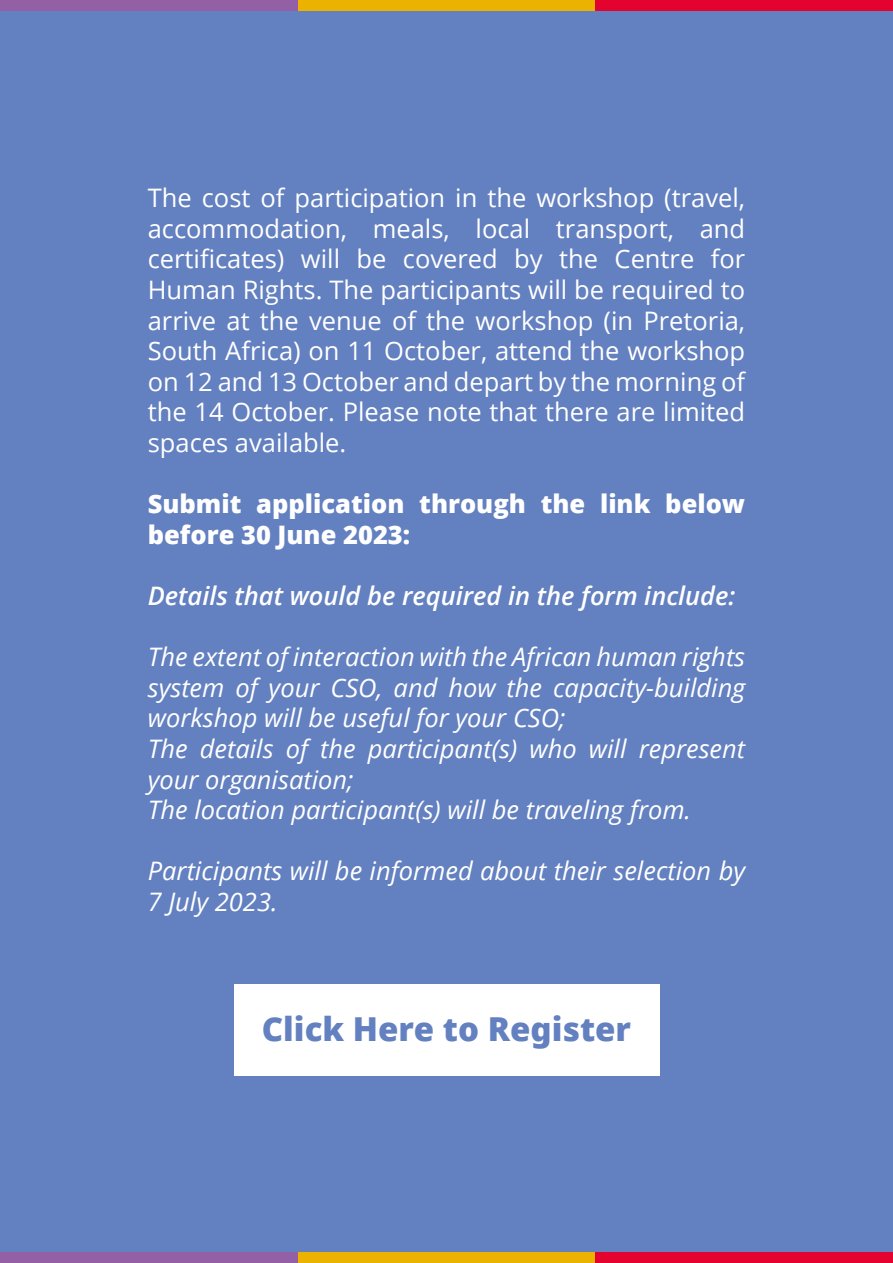
<style>
.page{position:relative;width:893px;height:1263px;background:#6380c0}
.page>*{position:absolute;margin:0;border:0;box-sizing:border-box;transform-origin:0 0}
.t1{font:800 33px "Open Sans";color:#6380c0}
.t2{font:25.5px/30.6px "Open Sans";color:#fff;text-align:justify}
.t3{font:italic 25.5px/30.6px "Open Sans";color:#fff}
.t4{font:800 25.5px/30.6px "Open Sans";color:#fff}
.t5{font:italic 600 25.5px "Open Sans";color:#fff}
</style>
<div class="page">
<div style="left:0;top:0;width:298px;height:11px;background:#9460a5"></div>
<div style="left:298px;top:0;width:297px;height:11px;background:#ebb300"></div>
<div style="left:595px;top:0;width:298px;height:11px;background:#e4022e"></div>
<div style="left:0;top:1252px;width:298px;height:11px;background:#9460a5"></div>
<div style="left:298px;top:1252px;width:297px;height:11px;background:#ebb300"></div>
<div style="left:595px;top:1252px;width:298px;height:11px;background:#e4022e"></div>
<div style="left:234px;top:984px;width:425px;height:91px;background:#fff"></div>
<p class="t2" style="left:148px;top:182px;width:599px">The cost of participation in the workshop (travel, accommodation, meals, local transport, and certificates) will be covered by the Centre for Human Rights. The participants will be required to arrive at the venue of the workshop (in Pretoria, South Africa) on 11 October, attend the workshop on 12 and 13 October and depart by the morning of the 14 October. Please note that there are limited spaces available.</p>
<p class="t4" style="left:148px;top:487px;width:599px">Submit application through the link below before 30 June 2023:</p>
<p class="t5" style="left:148px;top:578px;width:589px">Details that would be required in the form include:</p>
<p class="t3" style="left:148px;top:641px;width:599px">The extent of interaction with the African human rights system of your CSO, and how the capacity-building workshop will be useful for your CSO;<br>The details of the participant(s) who will represent your organisation;<br>The location participant(s) will be traveling from.</p>
<p class="t3" style="left:148px;top:855px;width:599px">Participants will be informed about their selection by<br>7 July 2023.</p>
<p class="t1" style="left:262px;top:1004px;width:371px">Click Here to Register</p>
</div>
